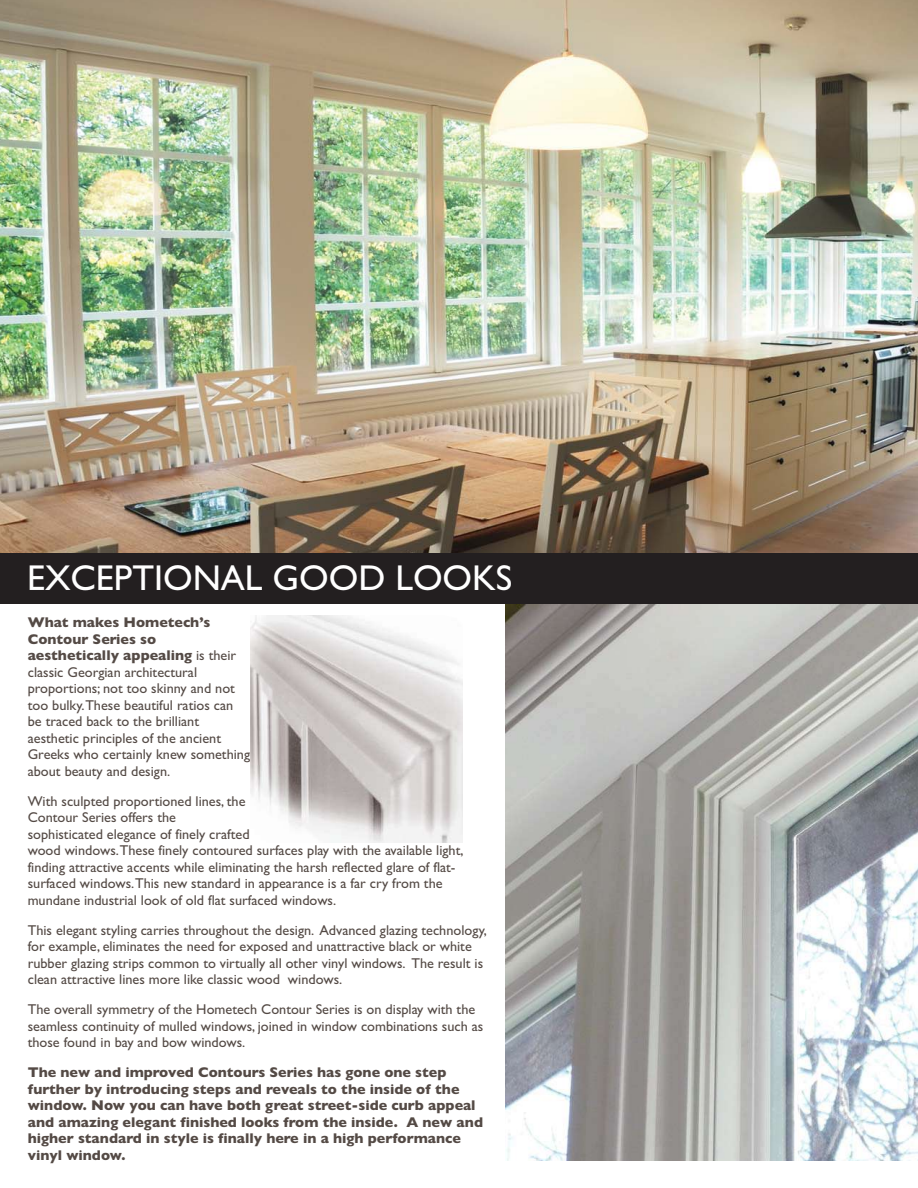
<style>
.page{position:relative;width:918px;height:1188px;background:#fff}
.page>*{position:absolute;margin:0;border:0;box-sizing:border-box;transform-origin:0 0}
.t1{font:36px "Gill Sans";color:#fff}
.t2{font:14.25px/16.5px "Gill Sans";color:#544a45}
.t3{font:700 14.25px/16.5px "Gill Sans";color:#544a45}
.s1{font-weight:700}
</style>
<div class="page">
<img style="left:0;top:0;width:918px;height:554px">
<div style="left:0;top:554px;width:918px;height:50px;background:#231f20"></div>
<img style="left:506px;top:605px;width:412px;height:556px">
<img style="left:250px;top:616px;width:212px;height:227px">
<h1 class="t1" style="left:27px;top:566px;width:487px">EXCEPTIONAL GOOD LOOKS</h1>
<p class="t2" style="left:28px;top:616px;width:224px"><span class="s1">What makes Hometech’s<br>Contour Series so aesthetically appealing</span> is their classic Georgian architectural proportions; not too skinny and not too bulky.These beautiful ratios can be traced back to the brilliant aesthetic principles of the ancient<br>Greeks who certainly knew something about beauty and design.</p>
<p class="t2" style="left:28px;top:794px;width:437px">With sculpted proportioned lines, the<br>Contour Series offers the<br>sophisticated elegance of finely crafted<br>wood windows.These finely contoured surfaces play with the available light, finding attractive accents while eliminating the harsh reflected glare of flat&shy;surfaced windows.This new standard in appearance is a far cry from the mundane industrial look of old flat surfaced windows.</p>
<p class="t2" style="left:28px;top:923px;width:461px">This elegant styling carries throughout the design. Advanced glazing technology, for example, eliminates the need for exposed and unattractive black or white rubber glazing strips common to virtually all other vinyl windows. The result is clean attractive lines more like classic wood windows.</p>
<p class="t2" style="left:28px;top:1003px;width:457px">The overall symmetry of the Hometech Contour Series is on display with the seamless continuity of mulled windows, joined in window combinations such as those found in bay and bow windows.</p>
<p class="t3" style="left:28px;top:1066px;width:457px">The new and improved Contours Series has gone one step further by introducing steps and reveals to the inside of the window. Now you can have both great street-side curb appeal and amazing elegant finished looks from the inside. A new and higher standard in style is finally here in a high performance vinyl window.</p>
</div>
